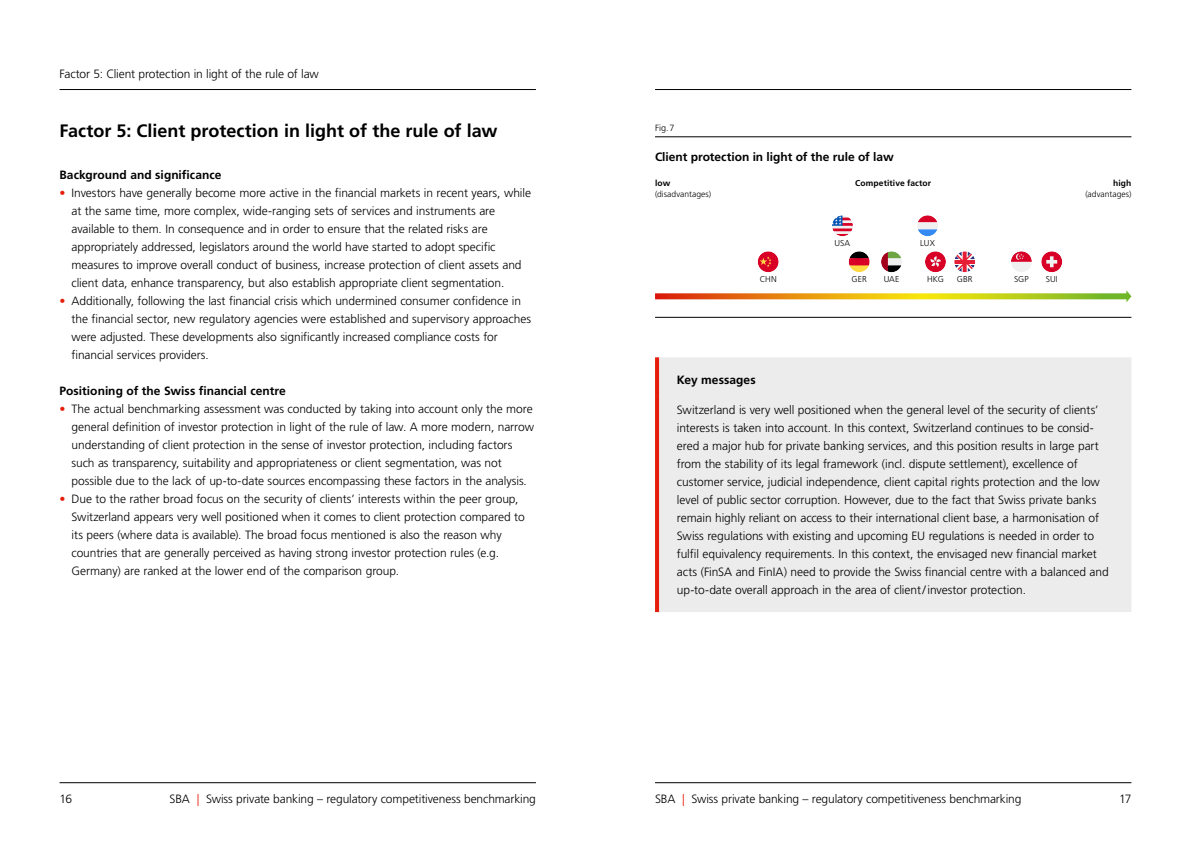
<style>
.page{position:relative;width:1191px;height:842px;background:#fff}
.page>*{position:absolute;margin:0;border:0;box-sizing:border-box;transform-origin:0 0}
.FACTOR-TITEL{font:700 18px "Frutiger LT Std";color:#000}
.BOXBODY{font:300 12px/18px "Frutiger LT Std";letter-spacing:-.005em;color:#000}
.BODY_UNTERTITEL{font:700 12px "Frutiger LT Std";color:#000}
.GRAFIK__Titel_fett{font:700 12px "Frutiger LT Std";letter-spacing:-.005em;color:#000}
.BOXTITEL{font:700 12px "Frutiger LT Std";letter-spacing:.005em;color:#000}
.Abb{font:300 9px "Frutiger LT Std";color:#000}
.TAB_light{font:300 8.5px "Frutiger LT Std";letter-spacing:.005em;color:#000}
.TAB_bold{font:700 8.5px "Frutiger LT Std";letter-spacing:.01em;color:#000}
.s1{color:#e41e0a}
</style>
<div class="page">
<div style="left:659px;top:357px;width:472px;height:255px;background:#ececec"></div>
<hr style="left:655px;top:357px;width:4px;height:39px;background:#e41e0a">
<hr style="left:655px;top:396px;width:4px;height:216px;background:#e41e0a">
<hr style="left:655px;top:137px;width:476px;height:1px;background:#000">
<svg style="left:832px;top:215px;width:21px;height:21px"></svg>
<div style="left:925px;top:251px;width:21px;height:21px;background:#d80027;border-radius:50%"></div>
<svg style="left:930px;top:256px;width:11px;height:11px"></svg>
<div style="left:881px;top:251px;width:21px;height:21px;background:#f0f0f0;border-radius:50%"></div>
<svg style="left:881px;top:251px;width:20px;height:21px"></svg>
<svg style="left:848px;top:251px;width:21px;height:21px"></svg>
<svg style="left:954px;top:251px;width:21px;height:22px"></svg>
<div style="left:757px;top:251px;width:21px;height:21px;background:#d80027;border-radius:50%"></div>
<svg style="left:759px;top:257px;width:12px;height:10px"></svg>
<div style="left:1011px;top:251px;width:21px;height:21px;background:#f0f0f0;border-radius:50%"></div>
<svg style="left:1011px;top:251px;width:20px;height:11px"></svg>
<div style="left:1041px;top:251px;width:21px;height:21px;background:#d80027;border-radius:50%"></div>
<svg style="left:1046px;top:256px;width:11px;height:11px"></svg>
<div style="left:917px;top:215px;width:21px;height:21px;background:#f0f0f0;border-radius:50%"></div>
<svg style="left:918px;top:215px;width:19px;height:7px"></svg>
<svg style="left:918px;top:229px;width:19px;height:7px"></svg>
<svg style="left:655px;top:290px;width:476px;height:12px"></svg>
<hr style="left:655px;top:317px;width:476px;height:1px;background:#000">
<hr style="left:655px;top:89px;width:476px;height:1px;background:#000">
<hr style="left:655px;top:782px;width:476px;height:1px;background:#000">
<hr style="left:60px;top:782px;width:476px;height:1px;background:#000">
<hr style="left:60px;top:89px;width:476px;height:1px;background:#000">
<p class="BOXBODY" style="left:60px;top:65px;width:261px">Factor 5: Client protection in light of the rule of law</p>
<p class="FACTOR-TITEL" style="left:60px;top:120px;width:439px">Factor 5: Client protection in light of the rule of law</p>
<p class="BODY_UNTERTITEL" style="left:60px;top:168px;width:163px">Background and significance</p>
<p class="BOXBODY" style="left:72px;top:184px;width:461px;text-indent:-12px"><span class="s1">•</span> Investors have generally become more active in the financial markets in recent years, while at the same time, more complex, wide-ranging sets of services and instruments are available to them. In consequence and in order to ensure that the related risks are appropriately addressed, legislators around the world have started to adopt specific measures to improve overall conduct of business, increase protection of client assets and client data, enhance transparency, but also establish appropriate client segmentation.</p>
<p class="BOXBODY" style="left:72px;top:292px;width:461px;text-indent:-12px"><span class="s1">•</span> Additionally, following the last financial crisis which undermined consumer confidence in the financial sector, new regulatory agencies were established and supervisory approaches were adjusted. These developments also significantly increased compliance costs for financial services providers.</p>
<p class="BODY_UNTERTITEL" style="left:60px;top:384px;width:228px">Positioning of the Swiss financial centre</p>
<p class="BOXBODY" style="left:72px;top:400px;width:464px;text-indent:-12px"><span class="s1">•</span> The actual benchmarking assessment was conducted by taking into account only the more general definition of investor protection in light of the rule of law. A more modern, narrow understanding of client protection in the sense of investor protection, including factors such as transparency, suitability and appropriateness or client segmentation, was not possible due to the lack of up-to-date sources encompassing these factors in the analysis.</p>
<p class="BOXBODY" style="left:72px;top:490px;width:454px;text-indent:-12px"><span class="s1">•</span> Due to the rather broad focus on the security of clients’ interests within the peer group, Switzerland appears very well positioned when it comes to client protection compared to its peers (where data is available). The broad focus mentioned is also the reason why countries that are generally perceived as having strong investor protection rules (e.g.<br>Germany) are ranked at the lower end of the comparison group.</p>
<p class="Abb" style="left:655px;top:123px;width:21px">Fig. 7</p>
<p class="GRAFIK__Titel_fett" style="left:655px;top:150px;width:240px">Client protection in light of the rule of law</p>
<p class="TAB_bold" style="left:655px;top:178px;width:17px">low</p>
<p class="TAB_light" style="left:655px;top:189px;width:58px">(disadvantages)</p>
<p class="TAB_bold" style="left:855px;top:178px;width:77px">Competitive factor</p>
<p class="TAB_light" style="left:834px;top:238px;width:17px">USA</p>
<p class="TAB_light" style="left:920px;top:238px;width:16px">LUX</p>
<p class="TAB_light" style="left:759px;top:274px;width:19px">CHN</p>
<p class="TAB_light" style="left:851px;top:274px;width:17px">GER</p>
<p class="TAB_light" style="left:883px;top:274px;width:17px">UAE</p>
<p class="TAB_light" style="left:927px;top:274px;width:18px">HKG</p>
<p class="TAB_light" style="left:956px;top:274px;width:17px">GBR</p>
<p class="TAB_light" style="left:1014px;top:274px;width:16px">SGP</p>
<p class="TAB_light" style="left:1045px;top:274px;width:14px">SUI</p>
<p class="TAB_bold" style="left:1113px;top:178px;width:20px">high</p>
<p class="TAB_light" style="left:1085px;top:189px;width:48px">(advantages)</p>
<p class="BOXTITEL" style="left:677px;top:373px;width:80px">Key messages</p>
<p class="BOXBODY" style="left:677px;top:401px;width:433px">Switzerland is very well positioned when the general level of the security of clients’ interests is taken into account. In this context, Switzerland continues to be consid&shy;ered a major hub for private banking services, and this position results in large part from the stability of its legal framework (incl. dispute settlement), excellence of customer service, judicial independence, client capital rights protection and the low level of public sector corruption. However, due to the fact that Swiss private banks remain highly reliant on access to their international client base, a harmonisation of Swiss regulations with existing and upcoming EU regulations is needed in order to fulfil equivalency requirements. In this context, the envisaged new financial market acts (FinSA and FinIA) need to provide the Swiss financial centre with a balanced and up-to-date overall approach in the area of client/investor protection.</p>
<p class="BOXBODY" style="left:60px;top:790px;width:14px">16</p>
<p class="BOXBODY" style="left:170px;top:790px;width:368px">SBA <span class="s1">|</span> Swiss private banking – regulatory competitiveness benchmarking</p>
<p class="BOXBODY" style="left:655px;top:790px;width:368px">SBA <span class="s1">|</span> Swiss private banking – regulatory competitiveness benchmarking</p>
<p class="BOXBODY" style="left:1119px;top:790px;width:14px">17</p>
</div>
